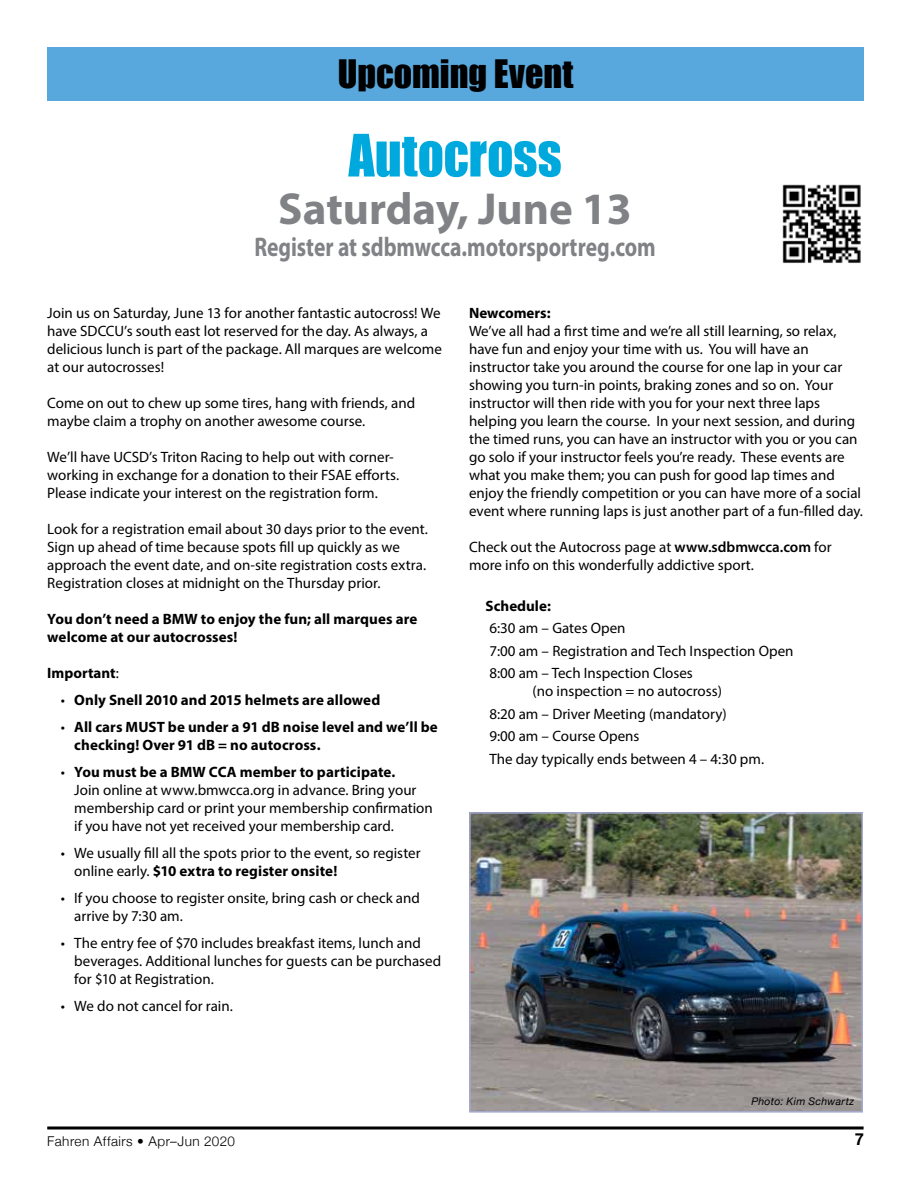
<style>
.page{position:relative;width:918px;height:1188px;background:#fff}
.page>*{position:absolute;margin:0;border:0;box-sizing:border-box;transform-origin:0 0}
.t1{font:54px "Impact";color:#00a9dd;scale:.95 1}
.t2{font:700 45px "Myriad Pro";color:#808285}
.t3{font:36px "Impact";color:#000}
.t4{font:700 27px "Myriad Pro";letter-spacing:-.005em;color:#808285;scale:.8 1}
.t5{font:700 16.5px "Helvetica Neue";color:#000}
.t6{font:15px/18px "Myriad Pro";color:#000}
.t7{font:700 15px/18px "Myriad Pro";letter-spacing:.005em;color:#000}
.t8{font:300 13.5px "Helvetica Neue";letter-spacing:.035em;color:#000}
.t9{font:italic 10.5px "Helvetica Neue";letter-spacing:.03em;color:#000}
.s1{font-weight:400}
.s2{font-weight:700}
.s3{font-weight:600}
</style>
<div class="page">
<svg style="left:47px;top:1126px;width:817px;height:4px;background:#3f3f3f"></svg>
<img style="left:472px;top:815px;width:388px;height:295px">
<div style="left:469px;top:812px;width:394px;height:301px;border:2px solid #a6abd2"></div>
<img style="left:782px;top:184px;width:79px;height:79px">
<div style="left:47px;top:47px;width:817px;height:54px;background:#58a8dd"></div>
<h3 class="t3" style="left:338px;top:46px;width:237px">Upcoming Event</h3>
<h1 class="t1" style="left:349px;top:113px;width:226px">Autocross</h1>
<h2 class="t2" style="left:278px;top:179px;width:355px">Saturday, June 13</h2>
<h3 class="t4" style="left:254px;top:229px;width:503px">Register at sdbmwcca.motorsportreg.com</h3>
<p class="t6" style="left:47px;top:304px;width:396px">Join us on Saturday, June 13 for another fantastic autocross! We have SDCCU’s south east lot reserved for the day. As always, a delicious lunch is part of the package. All marques are welcome at our autocrosses!</p>
<p class="t6" style="left:47px;top:394px;width:369px">Come on out to chew up some tires, hang with friends, and maybe claim a trophy on another awesome course.</p>
<p class="t6" style="left:47px;top:448px;width:354px">We’ll have UCSD’s Triton Racing to help out with corner&shy;working in exchange for a donation to their FSAE efforts.<br>Please indicate your interest on the registration form.</p>
<p class="t6" style="left:47px;top:520px;width:382px">Look for a registration email about 30 days prior to the event.<br>Sign up ahead of time because spots fill up quickly as we approach the event date, and on-site registration costs extra.<br>Registration closes at midnight on the Thursday prior.</p>
<p class="t7" style="left:47px;top:609px;width:372px">You don’t need a BMW to enjoy the fun; all marques are welcome at our autocrosses!</p>
<p class="t7" style="left:47px;top:663px;width:73px">Important<span class="s1">:</span></p>
<p class="t7" style="left:61px;top:690px;width:321px"><span class="s1">•</span> Only Snell 2010 and 2015 helmets are allowed</p>
<p class="t7" style="left:74px;top:717px;width:365px;text-indent:-14px"><span class="s1">•</span> All cars MUST be under a 91 dB noise level and we’ll be checking! Over 91 dB = no autocross.</p>
<p class="t6" style="left:74px;top:763px;width:360px;text-indent:-14px">• <span class="s2">You must be a BMW CCA member to participate.<br></span>Join online at www.bmwcca.org in advance. Bring your membership card or print your membership confirmation if you have not yet received your membership card.</p>
<p class="t6" style="left:74px;top:844px;width:348px;text-indent:-14px">• We usually fill all the spots prior to the event, so register online early. <span class="s2">$10 extra to register onsite!</span></p>
<p class="t6" style="left:74px;top:889px;width:347px;text-indent:-14px">• If you choose to register onsite, bring cash or check and arrive by 7:30 am.</p>
<p class="t6" style="left:74px;top:934px;width:369px;text-indent:-14px">• The entry fee of $70 includes breakfast items, lunch and beverages. Additional lunches for guests can be purchased for $10 at Registration.</p>
<p class="t6" style="left:61px;top:997px;width:174px">• We do not cancel for rain.</p>
<p class="t7" style="left:469px;top:304px;width:83px">Newcomers:</p>
<p class="t6" style="left:469px;top:322px;width:395px">We’ve all had a first time and we’re all still learning, so relax, have fun and enjoy your time with us. You will have an instructor take you around the course for one lap in your car showing you turn-in points, braking zones and so on. Your instructor will then ride with you for your next three laps helping you learn the course. In your next session, and during the timed runs, you can have an instructor with you or you can go solo if your instructor feels you’re ready. These events are what you make them; you can push for good lap times and enjoy the friendly competition or you can have more of a social event where running laps is just another part of a fun-filled day.</p>
<p class="t6" style="left:469px;top:538px;width:364px">Check out the Autocross page at <span class="s3">www.sdbmwcca.com</span> for more info on this wonderfully addictive sport.</p>
<p class="t7" style="left:486px;top:596px;width:67px">Schedule:</p>
<p class="t6" style="left:489px;top:617px;width:306px;line-height:22.5px">6:30 am – Gates Open<br>7:00 am – Registration and Tech Inspection Open<br>8:00 am – Tech Inspection Closes</p>
<p class="t6" style="left:489px;top:680px;width:276px;line-height:22.5px;text-indent:43px">(no inspection = no autocross)<br>8:20 am – Driver Meeting (mandatory)<br>9:00 am – Course Opens<br>The day typically ends between 4 – 4:30 pm.</p>
<p class="t9" style="left:751px;top:1094px;width:104px">Photo: Kim Schwartz</p>
<p class="t8" style="left:47px;top:1130px;width:189px">Fahren Affairs • Apr–Jun 2020</p>
<p class="t5" style="left:855px;top:1126px;width:11px">7</p>
</div>
